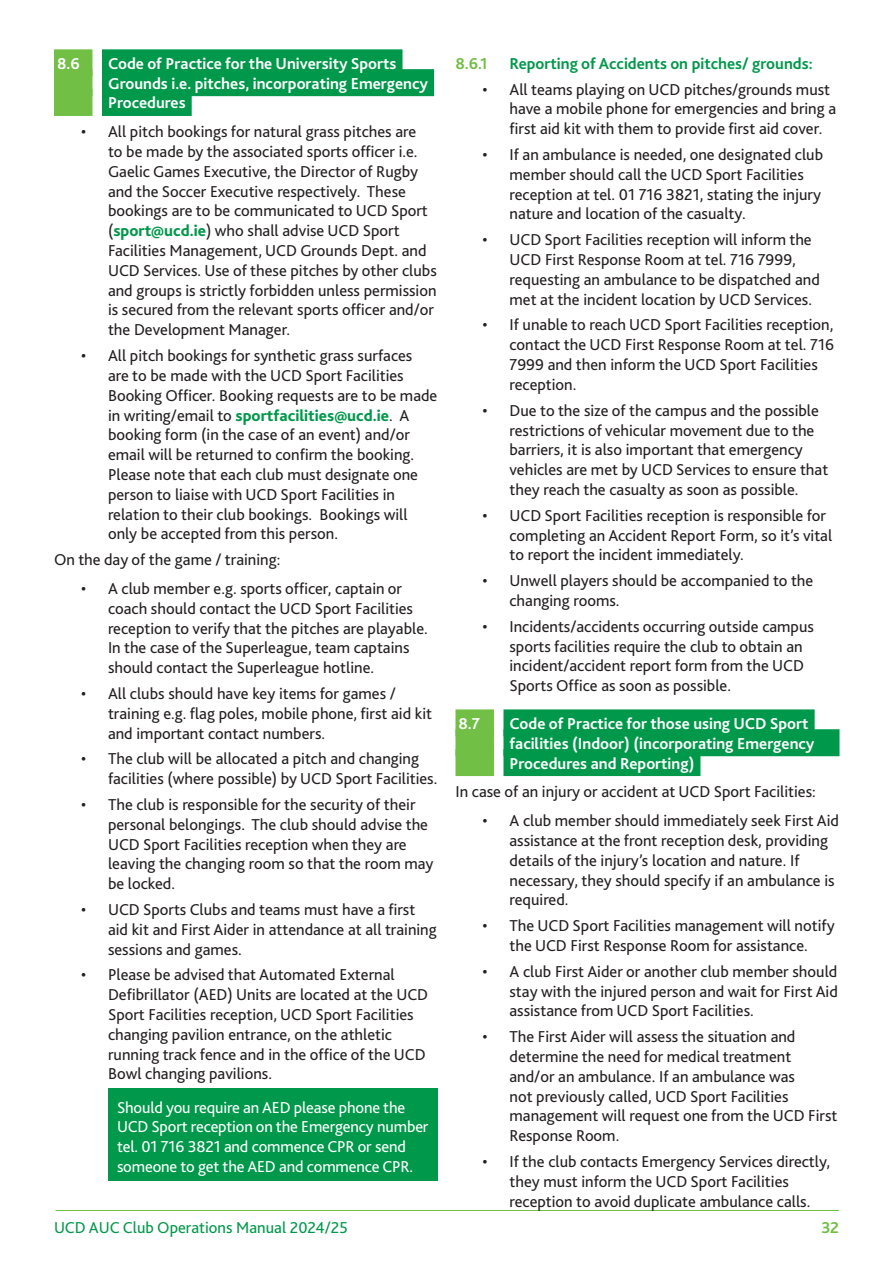
<style>
.page{position:relative;width:893px;height:1263px;background:#fff}
.page>*{position:absolute;margin:0;border:0;box-sizing:border-box;transform-origin:0 0}
.Body{font:16.5px/19.8px "Bliss 2";color:#231f20}
.Body-2{font:16.5px/19.8px "Bliss 2";letter-spacing:-.01em;color:#fff}
.subheead_line2{font:700 16.5px "Bliss 2";color:#fff}
.subhead_no_space{font:700 16.5px "Bliss 2";color:#fff}
.sub_subhead{font:700 16.5px "Bliss 2";color:#00984a}
.subhead{font:700 16.5px "Bliss 2";color:#fff}
.t1{font:16.5px "Bliss 2";color:#00984a}
.sub_subhead-2{font:700 16.5px "Bliss 2";color:#71bf44}
.s1{font-weight:800;color:#00984a}
</style>
<div class="page">
<hr style="left:55px;top:1210px;width:784px;height:1px;background:#71bf44">
<div style="left:54px;top:49px;width:38px;height:27px;background:#71bf44"></div>
<div style="left:102px;top:49px;width:300px;height:27px;background:#00984a"></div>
<div style="left:54px;top:69px;width:38px;height:27px;background:#71bf44"></div>
<div style="left:102px;top:69px;width:332px;height:27px;background:#00984a"></div>
<div style="left:54px;top:89px;width:38px;height:27px;background:#71bf44"></div>
<div style="left:102px;top:89px;width:90px;height:27px;background:#00984a"></div>
<div style="left:108px;top:1089px;width:329px;height:92px;background:#00984a"></div>
<div style="left:455px;top:709px;width:39px;height:27px;background:#71bf44"></div>
<div style="left:503px;top:709px;width:312px;height:27px;background:#00984a"></div>
<div style="left:455px;top:729px;width:39px;height:27px;background:#71bf44"></div>
<div style="left:503px;top:729px;width:336px;height:27px;background:#00984a"></div>
<div style="left:455px;top:749px;width:39px;height:27px;background:#71bf44"></div>
<div style="left:503px;top:749px;width:197px;height:27px;background:#00984a"></div>
<p class="subhead_no_space" style="left:57px;top:53px;width:24px">8.6</p>
<p class="subhead_no_space" style="left:108px;top:53px;width:290px">Code of Practice for the University Sports</p>
<p class="subheead_line2" style="left:108px;top:73px;width:322px">Grounds i.e. pitches, incorporating Emergency</p>
<p class="subheead_line2" style="left:108px;top:93px;width:79px">Procedures</p>
<p class="Body" style="left:108px;top:121px;width:330px;text-indent:-27px">• All pitch bookings for natural grass pitches are<br>to be made by the associated sports officer i.e.<br>Gaelic Games Executive, the Director of Rugby and the Soccer Executive respectively. These bookings are to be communicated to UCD Sport (<span class="s1">sport@ucd.ie</span>) who shall advise UCD Sport Facilities Management, UCD Grounds Dept. and UCD Services. Use of these pitches by other clubs and groups is strictly forbidden unless permission is secured from the relevant sports officer and/or the Development Manager.</p>
<p class="Body" style="left:108px;top:345px;width:331px;text-indent:-27px">• All pitch bookings for synthetic grass surfaces<br>are to be made with the UCD Sport Facilities Booking Officer. Booking requests are to be made in writing/email to <span class="s1">sportfacilities@ucd.ie</span>. A booking form (in the case of an event) and/or email will be returned to confirm the booking.<br>Please note that each club must designate one person to liaise with UCD Sport Facilities in relation to their club bookings. Bookings will only be accepted from this person.</p>
<p class="Body" style="left:54px;top:549px;width:228px">On the day of the game / training:</p>
<p class="Body" style="left:108px;top:578px;width:321px;text-indent:-27px">• A club member e.g. sports officer, captain or coach should contact the UCD Sport Facilities reception to verify that the pitches are playable.<br>In the case of the Superleague, team captains should contact the Superleague hotline.</p>
<p class="Body" style="left:108px;top:683px;width:326px;text-indent:-27px">• All clubs should have key items for games / training e.g. flag poles, mobile phone, first aid kit and important contact numbers.</p>
<p class="Body" style="left:108px;top:748px;width:331px;text-indent:-27px">• The club will be allocated a pitch and changing facilities (where possible) by UCD Sport Facilities.</p>
<p class="Body" style="left:108px;top:794px;width:327px;text-indent:-27px">• The club is responsible for the security of their personal belongings. The club should advise the UCD Sport Facilities reception when they are leaving the changing room so that the room may be locked.</p>
<p class="Body" style="left:108px;top:899px;width:330px;text-indent:-27px">• UCD Sports Clubs and teams must have a first aid kit and First Aider in attendance at all training sessions and games.</p>
<p class="Body" style="left:108px;top:964px;width:322px;text-indent:-27px">• Please be advised that Automated External Defibrillator (AED) Units are located at the UCD Sport Facilities reception, UCD Sport Facilities changing pavilion entrance, on the athletic running track fence and in the office of the UCD Bowl changing pavilions.</p>
<p class="Body-2" style="left:117px;top:1097px;width:313px">Should you require an AED please phone the UCD Sport reception on the Emergency number tel. 01 716 3821 and commence CPR or send someone to get the AED and commence CPR.</p>
<p class="sub_subhead-2" style="left:455px;top:53px;width:34px">8.6.1</p>
<p class="sub_subhead" style="left:509px;top:53px;width:305px">Reporting of Accidents on pitches/ grounds:</p>
<p class="Body" style="left:509px;top:79px;width:328px;text-indent:-27px">• All teams playing on UCD pitches/grounds must have a mobile phone for emergencies and bring a first aid kit with them to provide first aid cover.</p>
<p class="Body" style="left:509px;top:144px;width:315px;text-indent:-27px">• If an ambulance is needed, one designated club member should call the UCD Sport Facilities reception at tel. 01 716 3821, stating the injury nature and location of the casualty.</p>
<p class="Body" style="left:509px;top:229px;width:312px;text-indent:-27px">• UCD Sport Facilities reception will inform the UCD First Response Room at tel. 716 7999, requesting an ambulance to be dispatched and met at the incident location by UCD Services.</p>
<p class="Body" style="left:509px;top:315px;width:326px;text-indent:-27px">• If unable to reach UCD Sport Facilities reception, contact the UCD First Response Room at tel. 716<br>7999 and then inform the UCD Sport Facilities reception.</p>
<p class="Body" style="left:509px;top:400px;width:320px;text-indent:-27px">• Due to the size of the campus and the possible restrictions of vehicular movement due to the barriers, it is also important that emergency vehicles are met by UCD Services to ensure that they reach the casualty as soon as possible.</p>
<p class="Body" style="left:509px;top:505px;width:324px;text-indent:-27px">• UCD Sport Facilities reception is responsible for completing an Accident Report Form, so it’s vital to report the incident immediately.</p>
<p class="Body" style="left:509px;top:570px;width:305px;text-indent:-27px">• Unwell players should be accompanied to the changing rooms.</p>
<p class="Body" style="left:509px;top:616px;width:306px;text-indent:-27px">• Incidents/accidents occurring outside campus sports facilities require the club to obtain an incident/accident report form from the UCD Sports Office as soon as possible.</p>
<p class="subhead" style="left:458px;top:713px;width:23px">8.7</p>
<p class="subhead" style="left:509px;top:713px;width:301px">Code of Practice for those using UCD Sport</p>
<p class="subheead_line2" style="left:509px;top:733px;width:306px">facilities (Indoor) (incorporating Emergency</p>
<p class="subheead_line2" style="left:509px;top:753px;width:186px">Procedures and Reporting)</p>
<p class="Body" style="left:455px;top:781px;width:362px">In case of an injury or accident at UCD Sport Facilities:</p>
<p class="Body" style="left:509px;top:810px;width:331px;text-indent:-27px">• A club member should immediately seek First Aid assistance at the front reception desk, providing details of the injury’s location and nature. If necessary, they should specify if an ambulance is required.</p>
<p class="Body" style="left:482px;top:915px;width:354px;text-align:center">• The UCD Sport Facilities management will notify the UCD First Response Room for assistance.</p>
<p class="Body" style="left:509px;top:961px;width:330px;text-align:justify;text-indent:-27px">• A club First Aider or another club member should stay with the injured person and wait for First Aid assistance from UCD Sport Facilities.</p>
<p class="Body" style="left:509px;top:1026px;width:330px;text-indent:-27px">• The First Aider will assess the situation and determine the need for medical treatment and/or an ambulance. If an ambulance was<br>not previously called, UCD Sport Facilities management will request one from the UCD First Response Room.</p>
<p class="Body" style="left:509px;top:1151px;width:322px;text-indent:-27px">• If the club contacts Emergency Services directly, they must inform the UCD Sport Facilities reception to avoid duplicate ambulance calls.</p>
<p class="t1" style="left:54px;top:1217px;width:295px">UCD AUC Club Operations Manual 2024/25</p>
<p class="sub_subhead-2" style="left:821px;top:1217px;width:19px">32</p>
</div>
